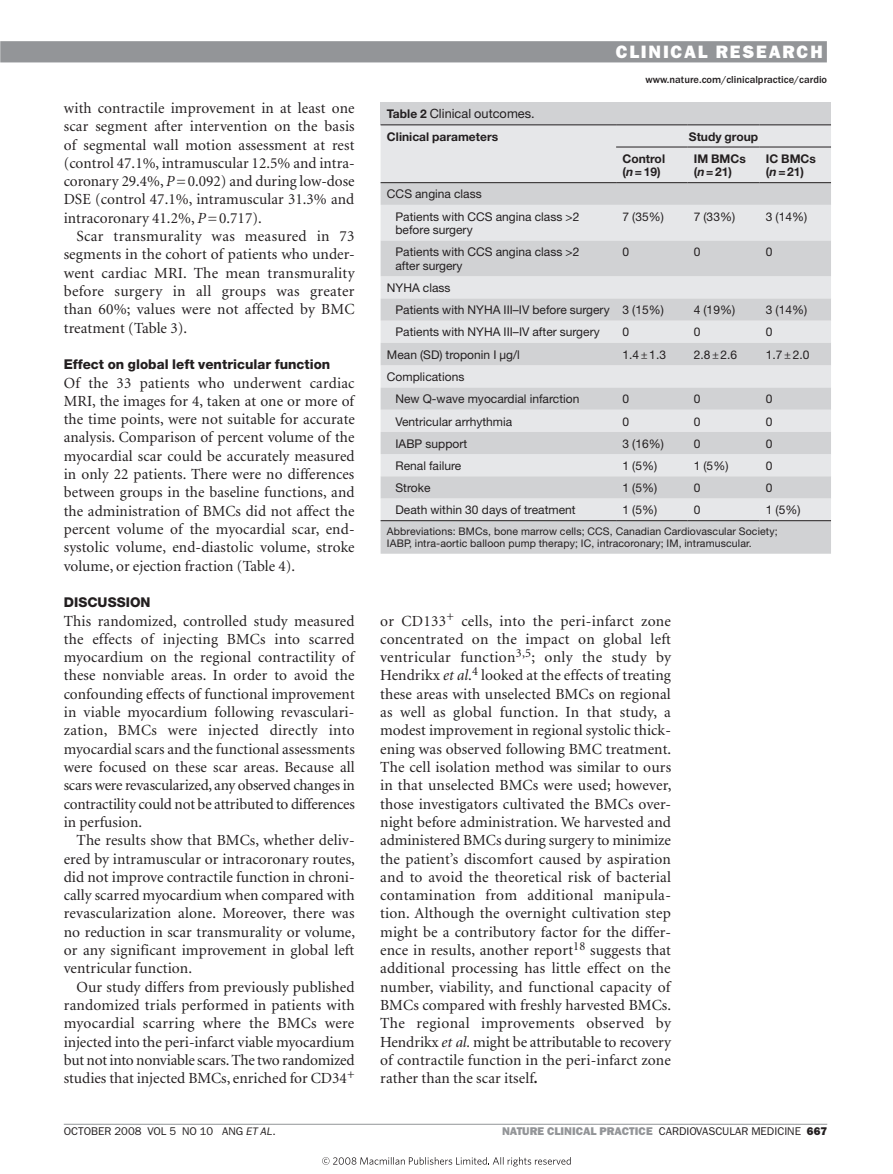
<style>
.page{position:relative;width:893px;height:1174px;background:#fff}
.page>*{position:absolute;margin:0;border:0;box-sizing:border-box;transform-origin:0 0}
.t1{font:800 18px "Franklin Gothic";letter-spacing:.1em;color:#fff}
.t2{font:15.45px/18.3px "Minion";letter-spacing:.005em;color:#231f20;text-align:justify}
.t3{font:800 13.5px "Helvetica Neue";color:#231f20}
.t4{font:12.75px "Helvetica Neue";color:#231f20}
.t5{font:12px/22.2px "Helvetica Neue";color:#231f20}
.t6{font:700 12px/13.5px "Helvetica Neue";color:#231f20}
.t7{font:800 11.25px "Franklin Gothic";color:#939598}
.t8{font:11.25px "Franklin Gothic";color:#231f20}
.t9{font:10.5px/12px "Helvetica Neue";letter-spacing:.01em;color:#231f20}
.t10{font:500 10.5px "Franklin Gothic";color:#231f20}
.s1{font-style:italic}
.s2{font-weight:700;font-size:12px}
.s3{font-family:"Minion Pro"}
.s4{font-weight:700}
.s5{font-weight:400;color:#231f20}
.s6{color:#231f20}
</style>
<div class="page">
<hr style="left:64px;top:1123px;width:763px;height:1px;background:#939598">
<div style="left:381px;top:102px;width:450px;height:23px;background:#d1d2d4"></div>
<div style="left:381px;top:125px;width:450px;height:57px;background:#e6e7e9"></div>
<svg style="left:381px;top:183px;width:450px;height:371px;background:#dadbdd"></svg>
<hr style="left:381px;top:520px;width:235px;height:1px;background:#231f20">
<hr style="left:616px;top:520px;width:71px;height:1px;background:#231f20">
<hr style="left:687px;top:520px;width:72px;height:1px;background:#231f20">
<hr style="left:759px;top:520px;width:72px;height:1px;background:#231f20">
<hr style="left:381px;top:124px;width:235px;height:1px;background:#231f20">
<hr style="left:616px;top:124px;width:71px;height:1px;background:#231f20">
<hr style="left:687px;top:124px;width:72px;height:1px;background:#231f20">
<hr style="left:759px;top:124px;width:72px;height:1px;background:#231f20">
<hr style="left:616px;top:147px;width:71px;height:1px;background:#231f20">
<hr style="left:687px;top:147px;width:72px;height:1px;background:#231f20">
<hr style="left:759px;top:147px;width:72px;height:1px;background:#231f20">
<hr style="left:381px;top:182px;width:235px;height:1px;background:#231f20">
<hr style="left:616px;top:182px;width:71px;height:1px;background:#231f20">
<hr style="left:687px;top:182px;width:72px;height:1px;background:#231f20">
<hr style="left:759px;top:182px;width:72px;height:1px;background:#231f20">
<div style="left:0;top:41px;width:827px;height:21px;background:#939598"></div>
<svg style="left:322px;top:1157px;width:249px;height:9px"></svg>
<p class="t1" style="left:616px;top:41px;width:208px">CLINICAL RESEARCH</p>
<p class="t2" style="left:64px;top:99px;width:292px">with contractile improvement in at least one scar segment after intervention on the basis of segmental wall motion assessment at rest (control 47.1%, intramuscular 12.5% and intra&shy;coronary 29.4%, <span class="s1">P</span>=0.092) and during low-dose DSE (control 47.1%, intramuscular 31.3% and intracoronary 41.2%, <span class="s1">P</span>=0.717).</p>
<p class="t2" style="left:64px;top:228px;width:292px;text-indent:13px">Scar transmurality was measured in 73 segments in the cohort of patients who under&shy;went cardiac MRI. The mean trans-murality before surgery in all groups was greater than 60%; values were not affected by BMC treatment (Table 3).</p>
<p class="t3" style="left:64px;top:356px;width:268px">Effect on global left ventricular function</p>
<p class="t2" style="left:64px;top:374px;width:292px;text-align:left">Of the 33 patients who underwent cardiac MRI, the images for 4, taken at one or more of the time points, were not suitable for accurate analysis. Comparison of percent volume of the myo- cardial scar could be accurately measured in only 22 patients. There were no differences between groups in the baseline functions, and the administration of BMCs did not affect the percent volume of the myocardial scar, end&shy;systolic volume, end-diastolic volume, stroke volume, or ejection fraction (Table 4).</p>
<p class="t3" style="left:64px;top:594px;width:88px">DISCUSSION</p>
<p class="t2" style="left:64px;top:612px;width:293px">This randomized, controlled study measured the effects of injecting BMCs into scarred myo-- cardium on the regional contractility of these nonviable areas. In order to avoid the confounding effects of functional improvement in viable myocardium following revasculari&shy;zation, BMCs were injected directly into myo- cardial scars and the functional assessments were focused on these scar areas. Because all scars were revascularized, any observed changes in contractility could not be attributed to differences in perfusion.</p>
<p class="t2" style="left:64px;top:831px;width:293px;text-indent:13px">The results show that BMCs, whether deliv&shy;ered by intramuscular or intracoronary routes, did not improve contractile function in chroni&shy;cally scarred myocardium when compared with revascularization alone. Moreover, there was no reduction in scar transmurality or volume, or any significant improvement in global left ventricular function.</p>
<p class="t2" style="left:64px;top:978px;width:292px;text-indent:13px">Our study differs from previously published randomized trials performed in patients with myocardial scarring where the BMCs were injected into the peri-infarct viable myo- cardium but not into nonviable scars. The two randomized studies that injected BMCs, enriched for CD34<sup>+</sup></p>
<p class="t10" style="left:646px;top:73px;width:183px">www.nature.com/clinicalpractice/cardio</p>
<p class="t4" style="left:387px;top:106px;width:149px"><span class="s2">Table 2</span> Clinical outcomes.</p>
<p class="t6" style="left:387px;top:129px;width:113px">Clinical parameters</p>
<p class="t6" style="left:689px;top:129px;width:71px">Study group</p>
<p class="t6" style="left:622px;top:151px;width:44px">Control (<span class="s1">n</span>=19)</p>
<p class="t6" style="left:694px;top:151px;width:54px">IM BMCs (<span class="s1">n</span>=21)</p>
<p class="t6" style="left:766px;top:151px;width:52px">IC BMCs (<span class="s1">n</span>=21)</p>
<p class="t5" style="left:395px;top:183px;width:185px;text-indent:-9px">CCS angina class<br>Patients with CCS angina class &gt;2</p>
<p class="t5" style="left:395px;top:219px;width:79px">before surgery</p>
<p class="t5" style="left:622px;top:205px;width:43px">7 (35%)</p>
<p class="t5" style="left:694px;top:205px;width:43px">7 (33%)</p>
<p class="t5" style="left:766px;top:205px;width:43px">3 (14%)</p>
<p class="t5" style="left:395px;top:245px;width:185px;line-height:13.5px">Patients with CCS angina class &gt;2 after surgery</p>
<p class="t5" style="left:622px;top:241px;width:8px">0</p>
<p class="t5" style="left:694px;top:241px;width:8px">0</p>
<p class="t5" style="left:766px;top:241px;width:8px">0</p>
<p class="t5" style="left:395px;top:276px;width:270px;text-indent:-9px">NYHA class<br>Patients with NYHA III–IV before surgery 3 (15%)</p>
<p class="t5" style="left:694px;top:299px;width:43px">4 (19%)</p>
<p class="t5" style="left:766px;top:299px;width:43px">3 (14%)</p>
<p class="t5" style="left:395px;top:321px;width:206px">Patients with NYHA III–IV after surgery</p>
<p class="t5" style="left:622px;top:321px;width:8px">0</p>
<p class="t5" style="left:694px;top:321px;width:8px">0</p>
<p class="t5" style="left:766px;top:321px;width:8px">0</p>
<p class="t5" style="left:387px;top:343px;width:134px">Mean (SD) troponin I μg/l</p>
<p class="t5" style="left:622px;top:343px;width:45px">1.4<span class="s3">±</span>1.3</p>
<p class="t5" style="left:694px;top:343px;width:45px">2.8<span class="s3">±</span>2.6</p>
<p class="t5" style="left:766px;top:343px;width:45px">1.7<span class="s3">±</span>2.0</p>
<p class="t5" style="left:395px;top:365px;width:185px;text-indent:-9px">Complications<br>New Q-wave myocardial infarction</p>
<p class="t5" style="left:622px;top:388px;width:8px">0</p>
<p class="t5" style="left:694px;top:388px;width:8px">0</p>
<p class="t5" style="left:766px;top:388px;width:8px">0</p>
<p class="t5" style="left:395px;top:410px;width:118px">Ventricular arrhythmia</p>
<p class="t5" style="left:622px;top:410px;width:8px">0</p>
<p class="t5" style="left:694px;top:410px;width:8px">0</p>
<p class="t5" style="left:766px;top:410px;width:8px">0</p>
<p class="t5" style="left:395px;top:432px;width:73px">IABP support</p>
<p class="t5" style="left:622px;top:432px;width:43px">3 (16%)</p>
<p class="t5" style="left:694px;top:432px;width:8px">0</p>
<p class="t5" style="left:766px;top:432px;width:8px">0</p>
<p class="t5" style="left:395px;top:454px;width:67px">Renal failure</p>
<p class="t5" style="left:622px;top:454px;width:36px">1 (5%)</p>
<p class="t5" style="left:694px;top:454px;width:36px">1 (5%)</p>
<p class="t5" style="left:766px;top:454px;width:8px">0</p>
<p class="t5" style="left:395px;top:476px;width:37px">Stroke</p>
<p class="t5" style="left:622px;top:476px;width:36px">1 (5%)</p>
<p class="t5" style="left:694px;top:476px;width:8px">0</p>
<p class="t5" style="left:766px;top:476px;width:8px">0</p>
<p class="t5" style="left:395px;top:499px;width:182px">Death within 30 days of treatment</p>
<p class="t5" style="left:622px;top:499px;width:36px">1 (5%)</p>
<p class="t5" style="left:694px;top:499px;width:8px">0</p>
<p class="t5" style="left:766px;top:499px;width:36px">1 (5%)</p>
<p class="t9" style="left:387px;top:525px;width:392px">Abbreviations: BMCs, bone marrow cells; CCS, Canadian Cardiovascular Society;<br>IABP, intra-aortic balloon pump therapy; IC, intracoronary; IM, intramuscular.</p>
<p class="t2" style="left:380px;top:612px;width:293px">or CD133<sup>+</sup> cells, into the peri-infarct zone concentrated on the impact on global left ventricular function<sup>3,5</sup>; only the study by Hendrikx <span class="s1">et al</span>.<sup>4</sup> looked at the effects of treating these areas with unselected BMCs on regional as well as global function. In that study, a modest improvement in regional systolic thick&shy;ening was observed following BMC treatment.<br>The cell isolation method was similar to ours in that unselected BMCs were used; however, those investigators cultivated the BMCs over&shy;night before administration. We harvested and administered BMCs during surgery to minimize the patient’s discomfort caused by aspiration and to avoid the theoretical risk of bacterial contamination from additional manipula&shy;tion. Although the overnight cultivation step might be a contributory factor for the differ&shy;ence in results, another report<sup>18</sup> suggests that additional processing has little effect on the number, viability, and functional capacity of BMCs compared with freshly harvested BMCs.<br>The regional improvements observed by Hendrikx <span class="s1">et al.</span> might be attribu-table to recovery of contractile function in the peri-infarct zone rather than the scar itself<span class="s4">.</span></p>
<p class="t8" style="left:64px;top:1125px;width:214px">OCTOBER 2008 VOL 5 NO 10 ANG <span class="s1">ET AL</span>.</p>
<p class="t7" style="left:502px;top:1124px;width:327px">NATURE CLINICAL PRACTICE <span class="s5">CARDIOVASCULAR MEDICINE</span> <span class="s6">667</span></p>
</div>
